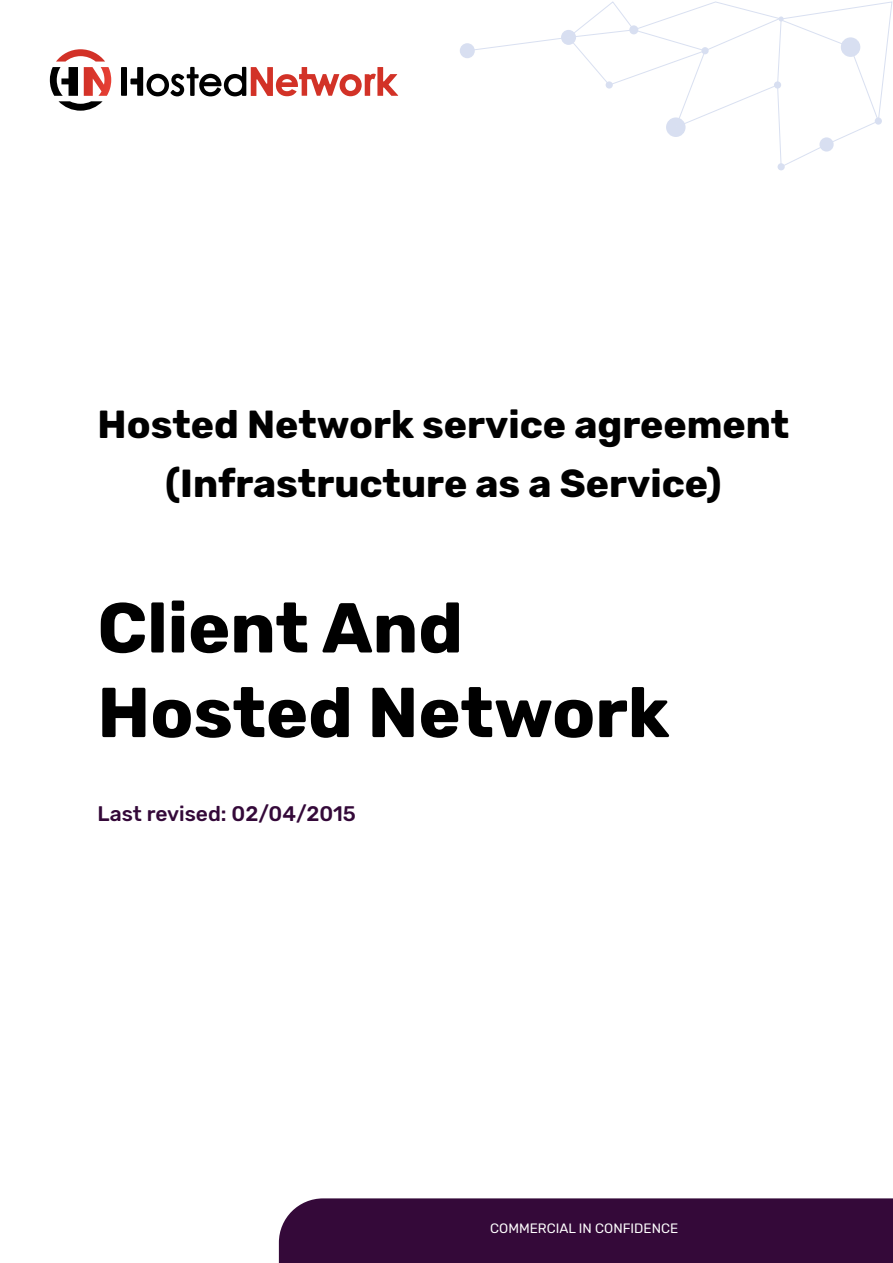
<style>
.page{position:relative;width:893px;height:1263px;background:#fff}
.page>*{position:absolute;margin:0;border:0;box-sizing:border-box;transform-origin:0 0}
.t1{font:700 70.5px/84.6px "Rubik";color:#000}
.t2{font:700 39px/58.5px "Rubik";color:#000;text-align:center}
.t3{font:500 21px "Rubik";color:#340939}
.t4{font:13.5px "Rubik";color:#fff}
</style>
<div class="page">
<div style="left:279px;top:1198px;width:614px;height:65px;background:#340939"></div>
<div style="left:460px;top:43px;width:15px;height:15px;background:#d8dff1;border-radius:50%"></div>
<div style="left:778px;top:163px;width:7px;height:7px;background:#d8dff1;border-radius:50%"></div>
<div style="left:875px;top:117px;width:7px;height:8px;background:#d8dff1;border-radius:50%"></div>
<svg style="left:879px;top:1px;width:14px;height:119px"></svg>
<svg style="left:468px;top:1px;width:411px;height:167px"></svg>
<div style="left:121px;top:67px;width:6px;height:29px;background:#000"></div>
<svg style="left:50px;top:49px;width:61px;height:62px"></svg>
<svg style="left:130px;top:67px;width:268px;height:29px"></svg>
<p class="t2" style="left:98px;top:396px;width:693px">Hosted Network service agreement (Infrastructure as a Service)</p>
<h1 class="t1" style="left:98px;top:588px;width:573px">Client And<br>Hosted Network</h1>
<p class="t3" style="left:98px;top:802px;width:260px">Last revised: 02/04/2015</p>
<p class="t4" style="left:490px;top:1221px;width:189px">COMMERCIAL IN CONFIDENCE</p>
</div>
